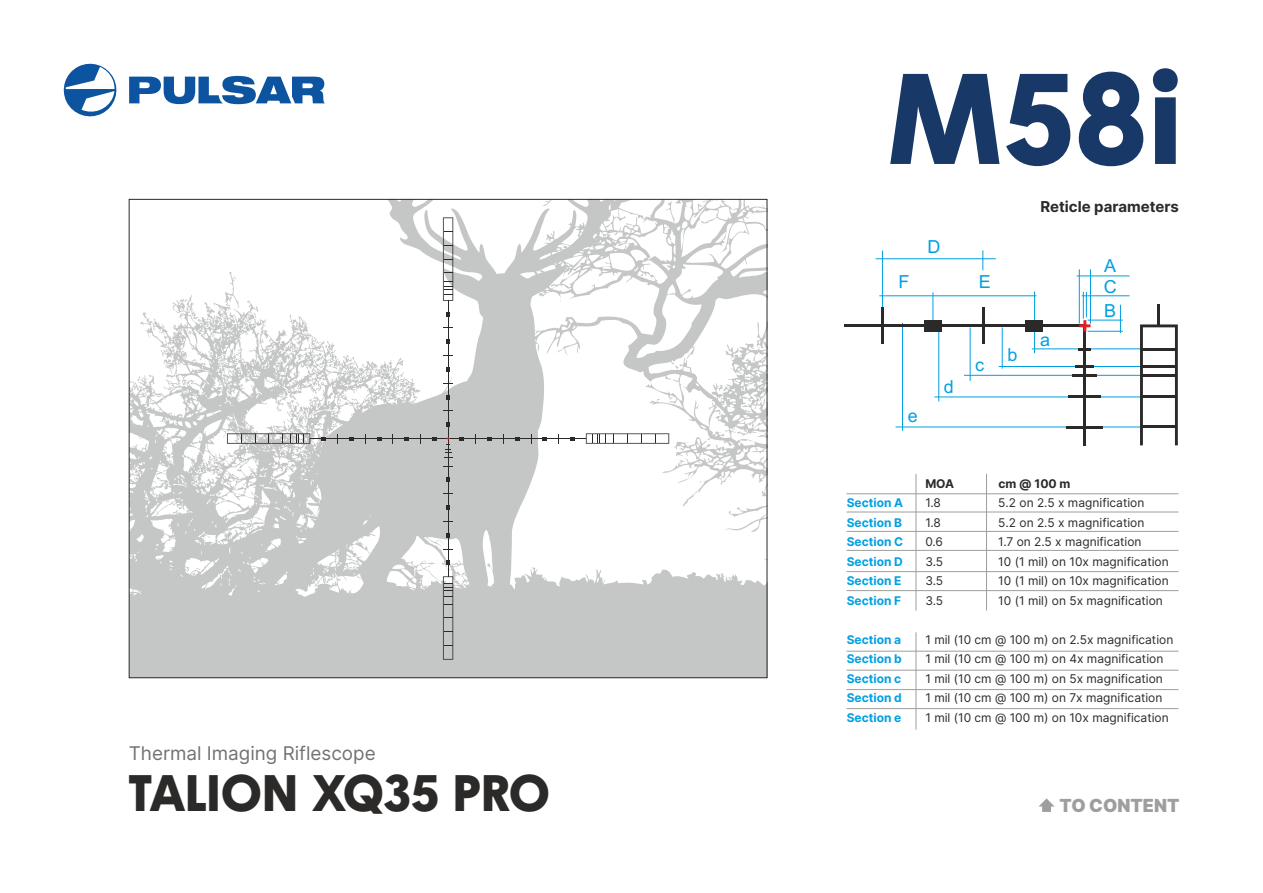
<style>
.page{position:relative;width:1263px;height:893px;background:#fff}
.page>*{position:absolute;margin:0;border:0;box-sizing:border-box;transform-origin:0 0}
.t1{font:800 125.4px "Century Gothic";color:#183867}
.t2{font:800 49.95px "Century Gothic";letter-spacing:-.025em;color:#2b2a29}
.t3{font:18.9px "Inter";color:#727271}
.t4{font:18px "Arial";color:#00a0e3}
.t5{font:900 18px "Inter";color:#9d9e9e}
.t6{font:700 15px "Inter";color:#2b2a29}
.t7{font:12px/19.5px "Inter";color:#2b2a29}
.t8{font:700 12px/19.5px "Inter";color:#00a0e3}
.t9{font:700 12px "Inter";color:#2b2a29}
</style>
<div class="page">
<svg style="left:131px;top:201px;width:634px;height:475px"></svg>
<svg style="left:131px;top:272px;width:454px;height:380px;fill:#c5c6c6"></svg>
<svg style="left:287px;top:201px;width:332px;height:402px"></svg>
<svg style="left:129px;top:76px;width:196px;height:28px"></svg>
<svg style="left:63px;top:63px;width:54px;height:54px"></svg>
<hr style="left:846px;top:493px;width:332px;height:1px;background:#9d9e9e">
<hr style="left:915px;top:474px;width:1px;height:136px;background:#9d9e9e">
<hr style="left:846px;top:512px;width:332px;height:1px;background:#9d9e9e">
<hr style="left:846px;top:531px;width:332px;height:1px;background:#9d9e9e">
<hr style="left:986px;top:474px;width:1px;height:136px;background:#9d9e9e">
<hr style="left:846px;top:550px;width:332px;height:1px;background:#9d9e9e">
<hr style="left:915px;top:632px;width:1px;height:98px;background:#9d9e9e">
<hr style="left:846px;top:651px;width:332px;height:1px;background:#9d9e9e">
<hr style="left:846px;top:670px;width:332px;height:1px;background:#9d9e9e">
<hr style="left:846px;top:689px;width:332px;height:1px;background:#9d9e9e">
<hr style="left:846px;top:708px;width:332px;height:1px;background:#9d9e9e">
<hr style="left:933px;top:292px;width:1px;height:34px;background:#00a0e3">
<hr style="left:1034px;top:291px;width:1px;height:35px;background:#00a0e3">
<hr style="left:885px;top:296px;width:151px;height:1px;background:#00a0e3">
<svg style="left:982px;top:250px;width:1px;height:20px"></svg>
<hr style="left:882px;top:251px;width:1px;height:71px;background:#00a0e3">
<hr style="left:876px;top:259px;width:120px;height:1px;background:#00a0e3">
<hr style="left:1032px;top:349px;width:117px;height:1px;background:#00a0e3">
<hr style="left:999px;top:366px;width:150px;height:1px;background:#00a0e3">
<hr style="left:964px;top:375px;width:182px;height:1px;background:#00a0e3">
<hr style="left:934px;top:397px;width:211px;height:1px;background:#00a0e3">
<hr style="left:895px;top:427px;width:250px;height:1px;background:#00a0e3">
<hr style="left:1082px;top:296px;width:47px;height:1px;background:#00a0e3">
<svg style="left:1034px;top:331px;width:1px;height:22px"></svg>
<hr style="left:970px;top:327px;width:1px;height:54px;background:#00a0e3">
<hr style="left:1002px;top:327px;width:1px;height:42px;background:#00a0e3">
<hr style="left:938px;top:327px;width:1px;height:74px;background:#00a0e3">
<hr style="left:902px;top:323px;width:1px;height:108px;background:#00a0e3">
<svg style="left:1038px;top:798px;width:17px;height:14px"></svg>
<hr style="left:846px;top:571px;width:332px;height:1px;background:#9d9e9e">
<hr style="left:846px;top:590px;width:332px;height:1px;background:#9d9e9e">
<hr style="left:1157px;top:304px;width:3px;height:22px;background:#2b2a29">
<svg style="left:1140px;top:324px;width:38px;height:121px"></svg>
<hr style="left:1143px;top:348px;width:32px;height:3px;background:#2b2a29">
<hr style="left:1143px;top:374px;width:32px;height:3px;background:#2b2a29">
<hr style="left:1143px;top:395px;width:32px;height:3px;background:#2b2a29">
<hr style="left:1143px;top:425px;width:32px;height:3px;background:#2b2a29">
<hr style="left:1143px;top:365px;width:32px;height:3px;background:#2b2a29">
<hr style="left:844px;top:324px;width:239px;height:3px;background:#2b2a29">
<hr style="left:881px;top:308px;width:3px;height:36px;background:#2b2a29">
<hr style="left:982px;top:308px;width:3px;height:36px;background:#2b2a29">
<div style="left:924px;top:320px;width:18px;height:11px;background:#2b2a29"></div>
<div style="left:1025px;top:320px;width:18px;height:11px;background:#2b2a29"></div>
<hr style="left:1083px;top:327px;width:3px;height:118px;background:#2b2a29">
<hr style="left:1067px;top:426px;width:36px;height:3px;background:#2b2a29">
<svg style="left:1079px;top:348px;width:12px;height:3px"></svg>
<hr style="left:1072px;top:374px;width:25px;height:3px;background:#2b2a29">
<hr style="left:1069px;top:395px;width:32px;height:3px;background:#2b2a29">
<hr style="left:1075px;top:365px;width:19px;height:3px;background:#2b2a29">
<svg style="left:1079px;top:292px;width:11px;height:39px"></svg>
<hr style="left:448px;top:300px;width:1px;height:138px;background:#2b2a29">
<svg style="left:443px;top:217px;width:10px;height:84px"></svg>
<hr style="left:448px;top:438px;width:138px;height:1px;background:#2b2a29">
<svg style="left:586px;top:433px;width:83px;height:11px"></svg>
<hr style="left:310px;top:438px;width:138px;height:1px;background:#2b2a29">
<svg style="left:227px;top:433px;width:83px;height:11px"></svg>
<hr style="left:448px;top:439px;width:1px;height:138px;background:#2b2a29">
<svg style="left:443px;top:576px;width:10px;height:84px"></svg>
<svg style="left:444px;top:437px;width:8px;height:21px"></svg>
<hr style="left:1090px;top:269px;width:1px;height:55px;background:#00a0e3">
<hr style="left:1087px;top:331px;width:36px;height:1px;background:#00a0e3">
<hr style="left:1079px;top:269px;width:1px;height:55px;background:#00a0e3">
<hr style="left:1087px;top:320px;width:36px;height:1px;background:#00a0e3">
<hr style="left:1077px;top:276px;width:52px;height:1px;background:#00a0e3">
<svg style="left:1120px;top:305px;width:1px;height:28px"></svg>
<h3 class="t3" style="left:129px;top:742px;width:248px">Thermal Imaging Riflescope</h3>
<h2 class="t2" style="left:129px;top:774px;width:423px">TALION XQ35 PRO</h2>
<h1 class="t1" style="left:887px;top:70px;width:298px">M58i</h1>
<h3 class="t4" style="left:899px;top:275px;width:12px">F</h3>
<h3 class="t4" style="left:927px;top:240px;width:14px">D</h3>
<h3 class="t4" style="left:979px;top:275px;width:14px">E</h3>
<h3 class="t4" style="left:908px;top:409px;width:12px">e</h3>
<h3 class="t4" style="left:944px;top:380px;width:12px">d</h3>
<h3 class="t4" style="left:975px;top:358px;width:10px">c</h3>
<h3 class="t4" style="left:1008px;top:348px;width:12px">b</h3>
<p class="t6" style="left:1040px;top:197px;width:140px">Reticle parameters</p>
<h3 class="t4" style="left:1040px;top:333px;width:12px">a</h3>
<h3 class="t4" style="left:1104px;top:259px;width:14px">A</h3>
<h3 class="t4" style="left:1104px;top:303px;width:14px">B</h3>
<h3 class="t4" style="left:1104px;top:279px;width:14px">C</h3>
<p class="t8" style="left:847px;top:493px;width:58px">Section A<br>Section B<br>Section C<br>Section D<br>Section E<br>Section F</p>
<p class="t8" style="left:847px;top:630px;width:57px;text-align:justify">Section a Section b Section c Section d Section e</p>
<p class="t9" style="left:925px;top:477px;width:30px">MOA</p>
<p class="t9" style="left:998px;top:477px;width:74px">cm @ 100 m</p>
<p class="t7" style="left:925px;top:493px;width:19px">1.8<br>1.8<br>0.6<br>3.5<br>3.5<br>3.5</p>
<p class="t7" style="left:925px;top:630px;width:249px">1 mil (10 cm @ 100 m) on 2.5x magnification 1 mil (10 cm @ 100 m) on 4x magnification<br>1 mil (10 cm @ 100 m) on 5x magnification<br>1 mil (10 cm @ 100 m) on 7x magnification<br>1 mil (10 cm @ 100 m) on 10x magnification</p>
<p class="t7" style="left:998px;top:493px;width:172px">5.2 on 2.5 x magnification<br>5.2 on 2.5 x magnification<br>1.7 on 2.5 x magnification<br>10 (1 mil) on 10x magnification<br>10 (1 mil) on 10x magnification<br>10 (1 mil) on 5x magnification</p>
<h3 class="t5" style="left:1059px;top:794px;width:121px">TO CONTENT</h3>
</div>
